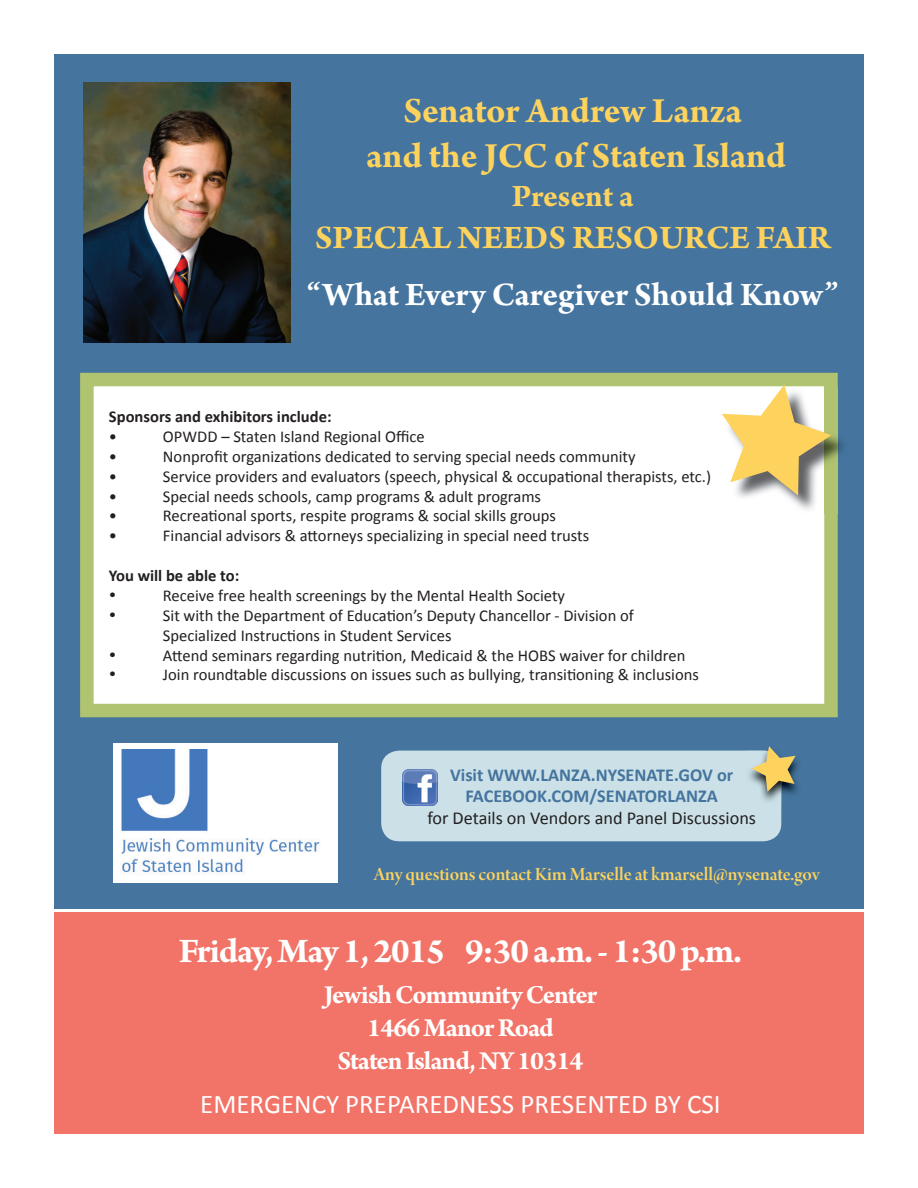
<style>
.page{position:relative;width:918px;height:1188px;background:#fff}
.page>*{position:absolute;margin:0;border:0;box-sizing:border-box;transform-origin:0 0}
.t1{font:700 37.5px/45px "Arno Pro";letter-spacing:-.005em;color:#fdd35d;text-align:center}
.t2{font:700 36.6px "Arno Pro";letter-spacing:-.03em;color:#fff}
.t3{font:700 34.8px "Arno Pro";letter-spacing:-.005em;color:#fff}
.t4{font:700 34.8px "Arno Pro";color:#fdd35d}
.t5{font:700 33.15px "Arno Pro";letter-spacing:-.005em;color:#fdd35d}
.t6{font:700 27.45px/33px "Arno Pro";letter-spacing:-.035em;color:#fff;text-align:center}
.t7{font:27px "Calibri";color:#fff}
.t8{font:19.95px "Arno Pro Smbd Display";letter-spacing:-.005em;color:#fdd35d}
.t9{font:700 18.3px/21.9px "Calibri";color:#45749e;text-align:center}
.t10{font:18.3px "Calibri";color:#231f20}
.t11{font:16.5px/20px "Calibri";color:#231f20}
.t12{font:700 16.5px "Calibri";color:#231f20}
.t13{font:16.5px "Symbol";color:#231f20}
</style>
<div class="page">
<div style="left:54px;top:54px;width:810px;height:854px;background:#45749e"></div>
<div style="left:54px;top:913px;width:810px;height:221px;background:#f27367"></div>
<div style="left:113px;top:744px;width:225px;height:139px;background:#fff"></div>
<img style="left:121px;top:750px;width:199px;height:123px">
<img style="left:83px;top:83px;width:208px;height:259px">
<div style="left:381px;top:751px;width:400px;height:90px;background:#cbe1e7;border-radius:18px"></div>
<img style="left:402px;top:770px;width:36px;height:35px">
<svg style="left:80px;top:373px;width:758px;height:344px;background:#f6f8f0"></svg>
<img style="left:725px;top:440px;width:118px;height:73px">
<img style="left:762px;top:794px;width:18px;height:7px">
<svg style="left:709px;top:374px;width:130px;height:126px;background:#bdc1b3"></svg>
<svg style="left:747px;top:750px;width:52px;height:44px"></svg>
<h1 class="t1" style="left:366px;top:90px;width:421px">Senator Andrew Lanza<br>and the JCC of Staten Island</h1>
<h3 class="t5" style="left:512px;top:177px;width:124px">Present a</h3>
<h3 class="t4" style="left:315px;top:217px;width:516px">SPECIAL NEEDS RESOURCE FAIR</h3>
<h3 class="t3" style="left:307px;top:274px;width:533px">“What Every Caregiver Should Know”</h3>
<p class="t12" style="left:109px;top:406px;width:224px">Sponsors and exhibitors include:</p>
<p class="t11" style="left:109px;top:426px;width:10px">•</p>
<p class="t11" style="left:163px;top:426px;width:263px">OPWDD – Staten Island Regional Office</p>
<p class="t11" style="left:109px;top:446px;width:10px">•</p>
<p class="t11" style="left:163px;top:446px;width:474px">Nonprofit organizations dedicated to serving special needs community</p>
<p class="t11" style="left:109px;top:465px;width:10px">•</p>
<p class="t11" style="left:163px;top:465px;width:550px">Service providers and evaluators (speech, physical &amp; occupational therapists, etc.)</p>
<p class="t11" style="left:109px;top:485px;width:10px">•</p>
<p class="t11" style="left:163px;top:485px;width:380px">Special needs schools, camp programs &amp; adult programs</p>
<p class="t11" style="left:109px;top:505px;width:10px">•</p>
<p class="t11" style="left:163px;top:505px;width:395px">Recreational sports, respite programs &amp; social skills groups</p>
<p class="t11" style="left:109px;top:525px;width:10px">•</p>
<p class="t11" style="left:163px;top:525px;width:428px">Financial advisors &amp; attorneys specializing in special need trusts</p>
<p class="t12" style="left:109px;top:565px;width:132px">You will be able to:</p>
<p class="t13" style="left:109px;top:587px;width:9px">•</p>
<p class="t11" style="left:163px;top:585px;width:404px">Receive free health screenings by the Mental Health Society</p>
<p class="t13" style="left:109px;top:607px;width:9px">•</p>
<p class="t11" style="left:163px;top:605px;width:472px">Sit with the Department of Education’s Deputy Chancellor - Division of<br>Specialized Instructions in Student Services</p>
<p class="t13" style="left:109px;top:647px;width:9px">•</p>
<p class="t11" style="left:163px;top:644px;width:524px">Attend seminars regarding nutrition, Medicaid &amp; the HOBS waiver for children</p>
<p class="t13" style="left:109px;top:667px;width:9px">•</p>
<p class="t11" style="left:163px;top:664px;width:538px">Join roundtable discussions on issues such as bullying, transitioning &amp; inclusions</p>
<p class="t9" style="left:450px;top:763px;width:285px">Visit WWW.LANZA.NYSENATE.GOV or<br>FACEBOOK.COM/SENATORLANZA</p>
<p class="t10" style="left:427px;top:807px;width:330px">for Details on Vendors and Panel Discussions</p>
<p class="t8" style="left:374px;top:863px;width:448px">Any questions contact Kim Marselle at kmarsell@nysenate.gov</p>
<h2 class="t2" style="left:179px;top:930px;width:565px">Friday, May 1, 2015 9:30 a.m. - 1:30 p.m.</h2>
<h3 class="t6" style="left:324px;top:980px;width:275px">Jewish Community Center<br>1466 Manor Road<br>Staten Island, NY 10314</h3>
<h3 class="t7" style="left:200px;top:1087px;width:522px">EMERGENCY PREPAREDNESS PRESENTED BY CSI</h3>
</div>
